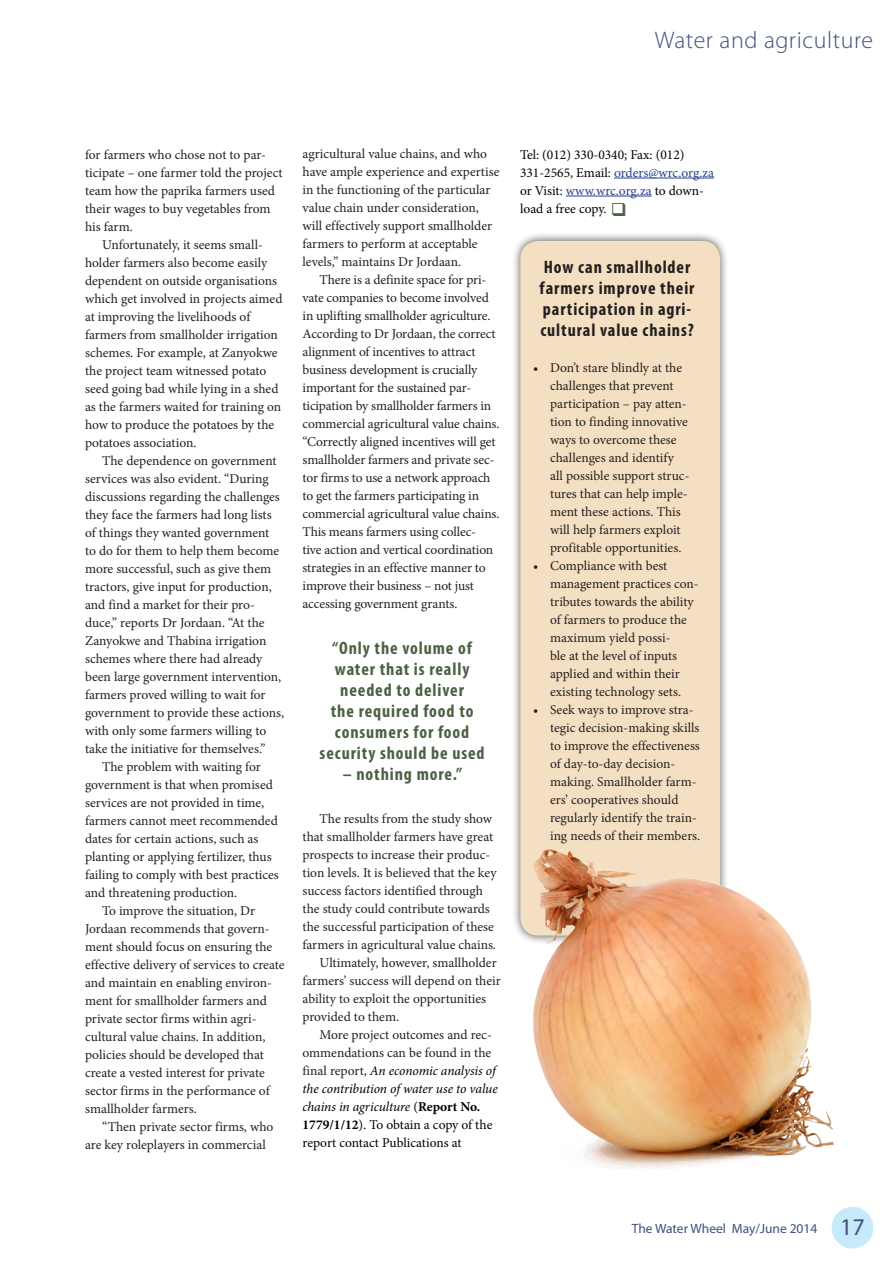
<style>
.page{position:relative;width:893px;height:1263px;background:#fff}
.page>*{position:absolute;margin:0;border:0;box-sizing:border-box;transform-origin:0 0}
.t1{font:300 24px "Myriad Pro";letter-spacing:.025em;color:#3f5080}
.Pull_quote{font:700 condensed 18px/21px "Myriad Pro";letter-spacing:.05em;color:#4b6144;text-align:center}
.Pull_quote-2{font:700 condensed 18px/21px "Myriad Pro";letter-spacing:.05em;color:#231f20}
.Body_text{font:13.5px/18px "Minion Pro";letter-spacing:-.005em;color:#231f20}
.Body_text-2{font:italic 13.5px/18px "Minion Pro";letter-spacing:-.01em;color:#000}
.Body_text-3{font:13.5px/18px "Minion Pro";color:#000}
.t2{font:13.5px "Myriad Pro";color:#3f5080}
.s1{font-style:normal;color:#231f20}
.s2{font-style:normal}
.s3{font-weight:700;font-style:normal}
.s4{color:#253f8e}
.s5{font-size:24px}
</style>
<div class="page">
<div style="left:832px;top:1207px;width:41px;height:41px;background:#c6eafa;border-radius:50%"></div>
<div style="left:511px;top:232px;width:218px;height:713px;background:#231f20;opacity:.75"></div>
<div style="left:520px;top:241px;width:200px;height:694px;background:#f5dfc2;border-radius:18px"></div>
<img style="left:511px;top:835px;width:323px;height:333px">
<hr style="left:614px;top:178px;width:100px;height:1px;background:#253f8e">
<hr style="left:566px;top:196px;width:86px;height:1px;background:#253f8e">
<h1 class="t1" style="left:655px;top:26px;width:220px">Water and agriculture</h1>
<p class="Body_text" style="left:85px;top:145px;width:199px">for farmers who chose not to par&shy;ticipate – one farmer told the project team how the paprika farmers used their wages to buy vegetables from his farm.</p>
<p class="Body_text" style="left:85px;top:235px;width:199px;text-indent:17px">Unfortunately, it seems small&shy;holder farmers also become easily dependent on outside organisations which get involved in projects aimed at improving the livelihoods of farmers from smallholder irrigation schemes. For example, at Zanyokwe the project team witnessed potato seed going bad while lying in a shed as the farmers waited for training on how to produce the potatoes by the potatoes association.</p>
<p class="Body_text" style="left:85px;top:451px;width:201px;text-indent:17px">The dependence on government services was also evident. “During discussions regarding the challenges they face the farmers had long lists of things they wanted government<br>to do for them to help them become more successful, such as give them tractors, give input for production, and find a market for their pro&shy;duce,” reports Dr Jordaan. “At the Zanyokwe and Thabina irrigation schemes where there had already been large government intervention, farmers proved willing to wait for government to provide these actions, with only some farmers willing to take the initiative for themselves.”</p>
<p class="Body_text" style="left:85px;top:757px;width:195px;text-indent:17px">The problem with waiting for government is that when promised services are not provided in time, farmers cannot meet recommended dates for certain actions, such as planting or applying fertilizer, thus failing to comply with best practices and threatening production.</p>
<p class="Body_text" style="left:85px;top:901px;width:201px;text-indent:17px">To improve the situation, Dr Jordaan recommends that govern&shy;ment should focus on ensuring the effective delivery of services to create and maintain en enabling environ&shy;ment for smallholder farmers and private sector firms within agri&shy;cultural value chains. In addition, policies should be developed that create a vested interest for private sector firms in the performance of smallholder farmers.</p>
<p class="Body_text" style="left:85px;top:1117px;width:190px;text-indent:17px">“Then private sector firms, who are key roleplayers in commercial</p>
<p class="Body_text" style="left:302px;top:145px;width:199px">agricultural value chains, and who have ample experience and expertise in the functioning of the particular value chain under consideration, will effectively support smallholder farmers to perform at acceptable levels,” maintains Dr Jordaan.</p>
<p class="Body_text" style="left:302px;top:271px;width:198px;text-indent:17px">There is a definite space for pri&shy;vate companies to become involved in uplifting smallholder agriculture.<br>According to Dr Jordaan, the correct alignment of incentives to attract business development is crucially important for the sustained par&shy;ticipation by smallholder farmers in commercial agricultural value chains. “Correctly aligned incentives will get smallholder farmers and private sec&shy;tor firms to use a network approach to get the farmers participating in commercial agricultural value chains.<br>This means farmers using collec-<br>tive action and vertical coordination strategies in an effective manner to improve their business – not just accessing government grants.</p>
<p class="Pull_quote" style="left:320px;top:637px;width:167px">“Only the volume of water that is really needed to deliver<br>the required food to consumers for food security should be used</p>
<p class="Pull_quote" style="left:343px;top:763px;width:121px">– nothing more.”</p>
<p class="Body_text" style="left:302px;top:809px;width:196px;text-indent:17px">The results from the study show that smallholder farmers have great prospects to increase their produc&shy;tion levels. It is believed that the key success factors identified through the study could contribute towards the successful participation of these farmers in agricultural value chains.</p>
<p class="Body_text" style="left:302px;top:953px;width:200px;text-indent:17px">Ultimately, however, smallholder farmers’ success will depend on their ability to exploit the opportunities provided to them.</p>
<p class="Body_text-2" style="left:302px;top:1025px;width:197px;text-indent:17px"><span class="s1">More project outcomes and rec&shy;ommendations can be found in the final report,</span> An economic analysis of the contribution of water use to value chains in agriculture <span class="s2">(</span><span class="s3">Report No.<br>1779/1/12</span><span class="s2">). To obtain a copy of the report contact Publications at</span></p>
<p class="Body_text-3" style="left:520px;top:145px;width:196px">Tel: (012) 330-0340; Fax: (012)<br>331-2565, Email: <span class="s4">orders@wrc.org.za </span>or Visit: <span class="s4">www.wrc.org.za</span> to down&shy;load a free copy.</p>
<p class="Pull_quote-2" style="left:540px;top:256px;width:156px">How can smallholder farmers improve their participation in agri&shy;cultural value chains?</p>
<p class="Body_text" style="left:550px;top:359px;width:141px;text-indent:-17px">• Don’t stare blindly at the challenges that prevent participation – pay atten&shy;tion to finding innovative ways to overcome these challenges and identify all possible support struc&shy;tures that can help imple&shy;ment these actions. This will help farmers exploit profitable opportunities.</p>
<p class="Body_text" style="left:550px;top:557px;width:150px;text-indent:-17px">• Compliance with best management practices con&shy;tributes towards the ability of farmers to produce the maximum yield possi-<br>ble at the level of inputs applied and within their existing technology sets.</p>
<p class="Body_text" style="left:550px;top:701px;width:152px;text-indent:-17px">• Seek ways to improve stra&shy;tegic decision-making skills to improve the effectiveness of day-to-day decision&shy;making. Smallholder farm&shy;ers’ cooperatives should regularly identify the train&shy;ing needs of their members.</p>
<p class="t2" style="left:632px;top:1220px;width:234px">The Water Wheel May/June 2014 <span class="s5">17</span></p>
</div>
